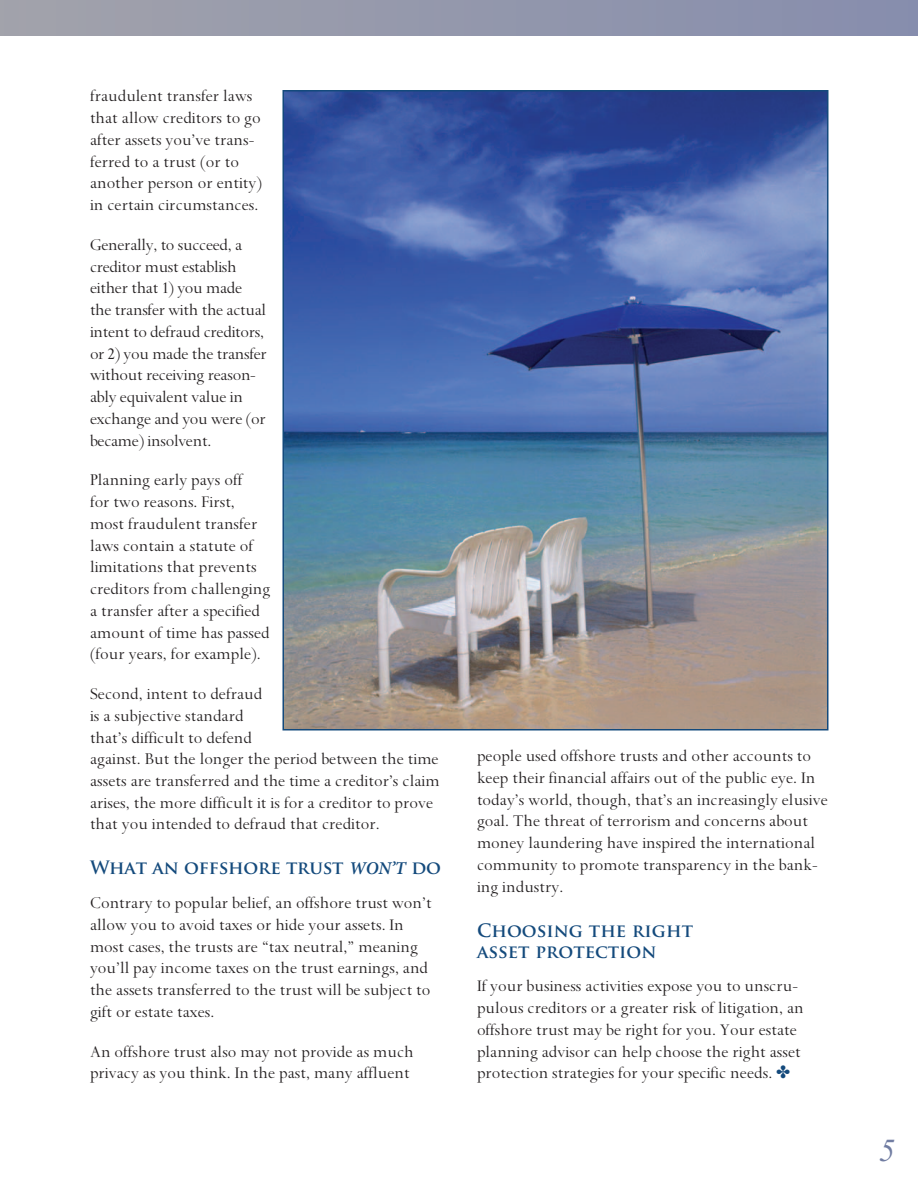
<style>
.page{position:relative;width:918px;height:1188px;background:#fff}
.page>*{position:absolute;margin:0;border:0;box-sizing:border-box;transform-origin:0 0}
.t1{font:italic 31.5px "Times New Roman MT Std";color:#717da2}
.t2{font:18px/21.8px "Spectrum MT Std";color:#231f20}
.t3{font:18px/21.8px "Spectrum MT Std";letter-spacing:-.02em;color:#231f20}
.t4{font:700 18px/21px "Trajan Pro";color:#144a7c}
.s1{font-family:"Minion Pro";font-weight:600;font-style:italic}
</style>
<div class="page">
<div style="left:0;top:0;width:918px;height:36px;background:linear-gradient(to right,#a2a2ab,#868dad)"></div>
<img style="left:285px;top:93px;width:540px;height:634px">
<div style="left:282px;top:90px;width:546px;height:640px;border:2px solid #144a7c"></div>
<p class="t2" style="left:90px;top:86px;width:174px">fraudulent transfer laws that allow creditors to go after assets you’ve trans&shy;ferred to a trust (or to another person or entity) in certain circumstances.</p>
<p class="t3" style="left:90px;top:234px;width:178px">Generally, to succeed, a creditor must establish either that 1) you made the transfer with the actual intent to defraud creditors, or 2) you made the transfer without receiving reason&shy;ably equivalent value in exchange and you were (or became) insolvent.</p>
<p class="t2" style="left:90px;top:469px;width:182px">Planning early pays off<br>for two reasons. First, most fraudulent transfer laws contain a statute of limitations that prevents creditors from challenging a transfer after a specified amount of time has passed (four years, for example).</p>
<p class="t2" style="left:90px;top:683px;width:351px">Second, intent to defraud<br>is a subjective standard<br>that’s difficult to defend<br>against. But the longer the period between the time assets are transferred and the time a creditor’s claim arises, the more difficult it is for a creditor to prove that you intended to defraud that creditor.</p>
<p class="t4" style="left:90px;top:858px;width:352px">What an offshore trust <span class="s1">WON’T</span> do</p>
<p class="t2" style="left:90px;top:892px;width:343px">Contrary to popular belief, an offshore trust won’t allow you to avoid taxes or hide your assets. In most cases, the trusts are “tax neutral,” meaning you’ll pay income taxes on the trust earnings, and the assets transferred to the trust will be subject to gift or estate taxes.</p>
<p class="t2" style="left:90px;top:1041px;width:325px">An offshore trust also may not provide as much privacy as you think. In the past, many affluent</p>
<p class="t2" style="left:477px;top:745px;width:352px">people used offshore trusts and other accounts to keep their financial affairs out of the public eye. In today’s world, though, that’s an increasingly elusive goal. The threat of terrorism and concerns about money laundering have inspired the international community to promote transparency in the bank&shy;ing industry.</p>
<p class="t4" style="left:477px;top:920px;width:218px">Choosing the right asset protection</p>
<p class="t2" style="left:477px;top:976px;width:328px">If your business activities expose you to unscru&shy;pulous creditors or a greater risk of litigation, an offshore trust may be right for you. Your estate planning advisor can help choose the right asset protection strategies for your specific needs.</p>
<h1 class="t1" style="left:879px;top:1133px;width:17px">5</h1>
</div>
